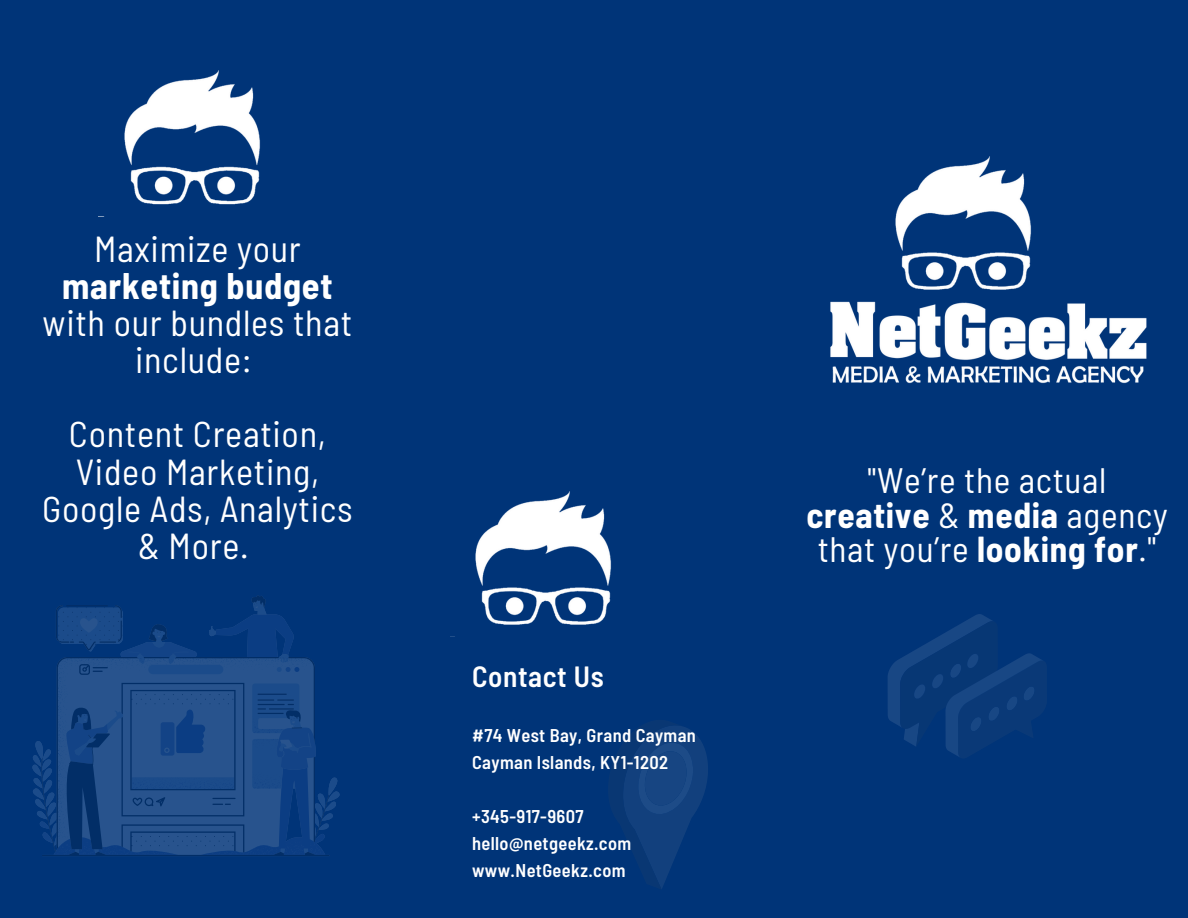
<style>
.page{position:relative;width:1188px;height:918px;background:#003478}
.page>*{position:absolute;margin:0;border:0;box-sizing:border-box;transform-origin:0 0}
.t1{font:semi-condensed 36.15px/37.2px "Barlow";letter-spacing:.02em;color:#fff;text-align:center}
.t2{font:semi-condensed 35.25px/34.8px "Barlow";letter-spacing:.02em;color:#fff;text-align:center}
.t3{font:600 semi-condensed 29.25px "Barlow";letter-spacing:.02em;color:#fff}
.t4{font:600 semi-condensed 18.45px "Barlow";letter-spacing:.02em;color:#fff}
.s1{font-weight:700}
</style>
<div class="page">
<img style="left:830px;top:156px;width:317px;height:228px">
<svg style="left:888px;top:614px;width:155px;height:143px"></svg>
<img style="left:450px;top:491px;width:161px;height:146px">
<img style="left:124px;top:70px;width:136px;height:135px">
<svg style="left:623px;top:726px;width:85px;height:163px"></svg>
<svg style="left:32px;top:741px;width:308px;height:78px"></svg>
<svg style="left:41px;top:595px;width:289px;height:261px"></svg>
<p class="t1" style="left:43px;top:229px;width:311px">Maximize your <span class="s1">marketing budget </span>with our bundles that include:</p>
<p class="t1" style="left:42px;top:414px;width:312px">Content Creation,<br>Video Marketing,<br>Google Ads, Analytics &amp; More.</p>
<p class="t3" style="left:472px;top:657px;width:133px">Contact Us</p>
<p class="t4" style="left:472px;top:723px;width:225px">#74 West Bay, Grand Cayman</p>
<p class="t4" style="left:472px;top:750px;width:197px">Cayman Islands, KY1-1202</p>
<p class="t4" style="left:472px;top:804px;width:113px">+345-917-9607</p>
<p class="t4" style="left:472px;top:831px;width:161px">hello@netgeekz.com</p>
<p class="t4" style="left:472px;top:858px;width:155px">www.NetGeekz.com</p>
<p class="t2" style="left:806px;top:461px;width:363px">"We’re the actual <span class="s1">creative</span> &amp; <span class="s1">media</span> agency that you’re <span class="s1">looking for</span>."</p>
</div>
